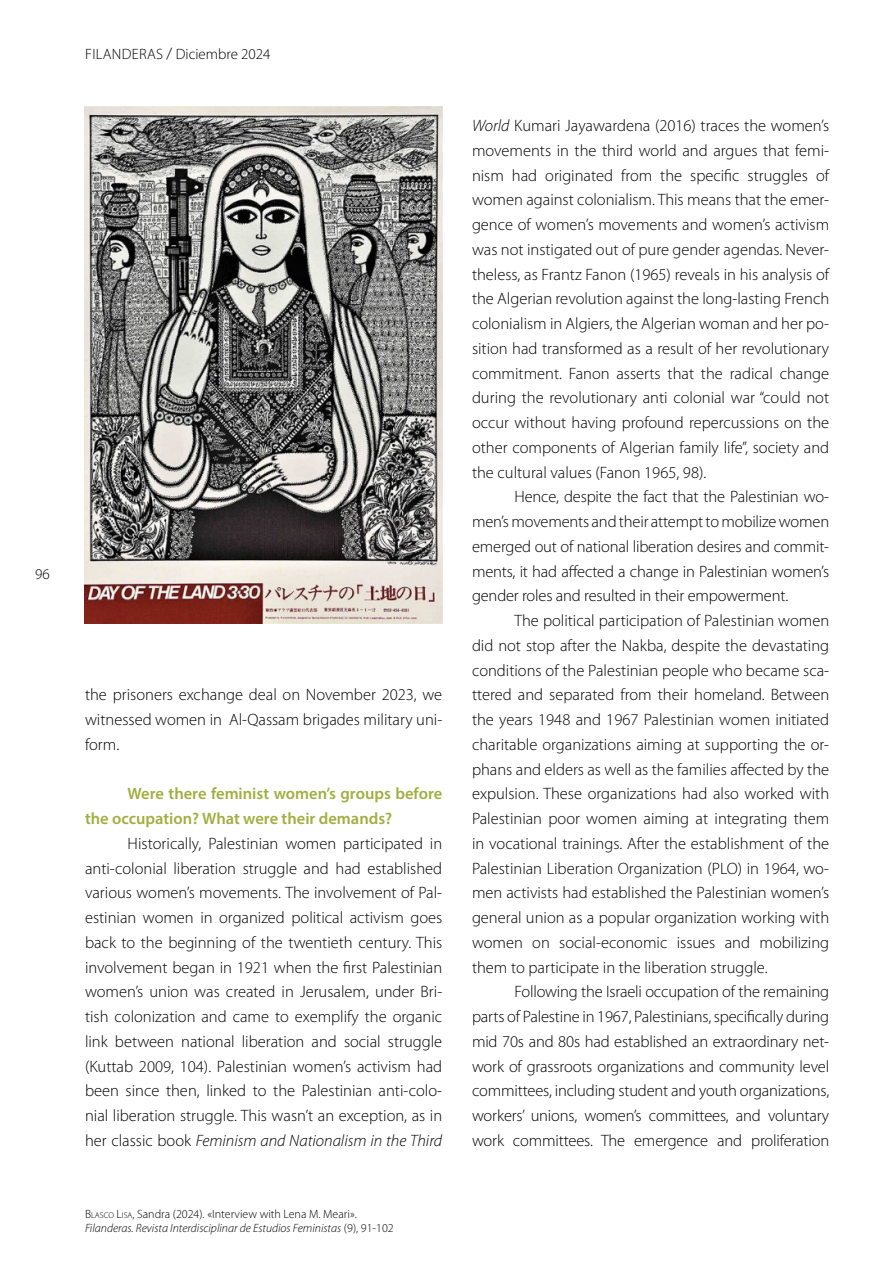
<style>
.page{position:relative;width:893px;height:1263px;background:#fff}
.page>*{position:absolute;margin:0;border:0;box-sizing:border-box;transform-origin:0 0}
.t1{font:300 16.5px/24.8px "Myriad Pro";color:#000;text-align:justify}
.t2{font:600 16.5px/24.8px "Myriad Pro";color:#9faf40}
.t3{font:300 15px "Myriad Pro";color:#000}
.t4{font:italic 300 12px/14.4px "Myriad Pro";color:#000}
.s1{font-size:16.5px}
.s2{font-style:italic}
.s3{font-style:normal}
.s4{font-style:normal;font-size:8.4px}
</style>
<div class="page">
<img style="left:84px;top:106px;width:358px;height:518px">
<p class="t3" style="left:35px;top:565px;width:16px">96</p>
<p class="t3" style="left:85px;top:46px;width:187px">FILANDERAS <span class="s1">/</span> Diciembre 2024</p>
<p class="t1" style="left:85px;top:683px;width:359px">the prisoners exchange deal on November 2023, we witnessed women in Al-Qassam brigades military uni&shy;form.</p>
<p class="t2" style="left:85px;top:781px;width:359px;text-indent:43px">Were there feminist women’s groups before the occupation? What were their demands?</p>
<p class="t1" style="left:85px;top:831px;width:359px;text-indent:43px">Historically, Palestinian women participated in anti-colonial liberation struggle and had established various women’s movements. The involvement of Pal&shy;estinian women in organized political activism goes back to the beginning of the twentieth century. This involvement began in 1921 when the first Palestinian women’s union was created in Jerusalem, under Bri&shy;tish colonization and came to exemplify the organic link between national liberation and social struggle (Kuttab 2009, 104). Palestinian women’s activism had been since then, linked to the Palestinian anti-colo&shy;nial liberation struggle. This wasn’t an exception, as in her classic book <span class="s2">Feminism and Nationalism in the Third</span></p>
<p class="t4" style="left:85px;top:1207px;width:310px"><span class="s3">B</span><span class="s4">LASCO</span> <span class="s3">L</span><span class="s4">ISA</span><span class="s3">,</span> <span class="s3">Sandra (2024). «Interview with Lena M. Meari».<br></span>Filanderas. Revista Interdisciplinar de Estudios Feministas <span class="s3">(9), 91-102</span></p>
<p class="t1" style="left:472px;top:113px;width:359px"><span class="s2">World</span> Kumari Jayawardena (2016) traces the women’s movements in the third world and argues that femi&shy;nism had originated from the specific struggles of women against colonialism. This means that the emer&shy;gence of women’s movements and women’s activism was not instigated out of pure gender agendas. Never&shy;theless, as Frantz Fanon (1965) reveals in his analysis of the Algerian revolution against the long-lasting French colonialism in Algiers, the Algerian woman and her po&shy;sition had transformed as a result of her revolutionary commitment. Fanon asserts that the radical change during the revolutionary anti colonial war “could not occur without having profound repercussions on the other components of Algerian family life”, society and the cultural values (Fanon 1965, 98).</p>
<p class="t1" style="left:472px;top:485px;width:359px;text-indent:43px">Hence, despite the fact that the Palestinian wo&shy;men’s movements and their attempt to mobilize women emerged out of national liberation desires and commit&shy;ments, it had affected a change in Palestinian women’s gender roles and resulted in their empowerment.</p>
<p class="t1" style="left:472px;top:608px;width:359px;text-indent:43px">The political participation of Palestinian women did not stop after the Nakba, despite the devastating conditions of the Palestinian people who became sca&shy;ttered and separated from their homeland. Between the years 1948 and 1967 Palestinian women initiated charitable organizations aiming at supporting the or&shy;phans and elders as well as the families affected by the expulsion. These organizations had also worked with Palestinian poor women aiming at integrating them in vocational trainings. After the establishment of the Palestinian Liberation Organization (PLO) in 1964, wo&shy;men activists had established the Palestinian women’s general union as a popular organization working with women on social-economic issues and mobilizing them to participate in the liberation struggle.</p>
<p class="t1" style="left:472px;top:980px;width:359px;text-indent:43px">Following the Israeli occupation of the remaining parts of Palestine in 1967, Palestinians, specifically during mid 70s and 80s had established an extraordinary net&shy;work of grassroots organizations and community level committees, including student and youth organizations, workers’ unions, women’s committees, and voluntary work committees. The emergence and proliferation</p>
</div>
